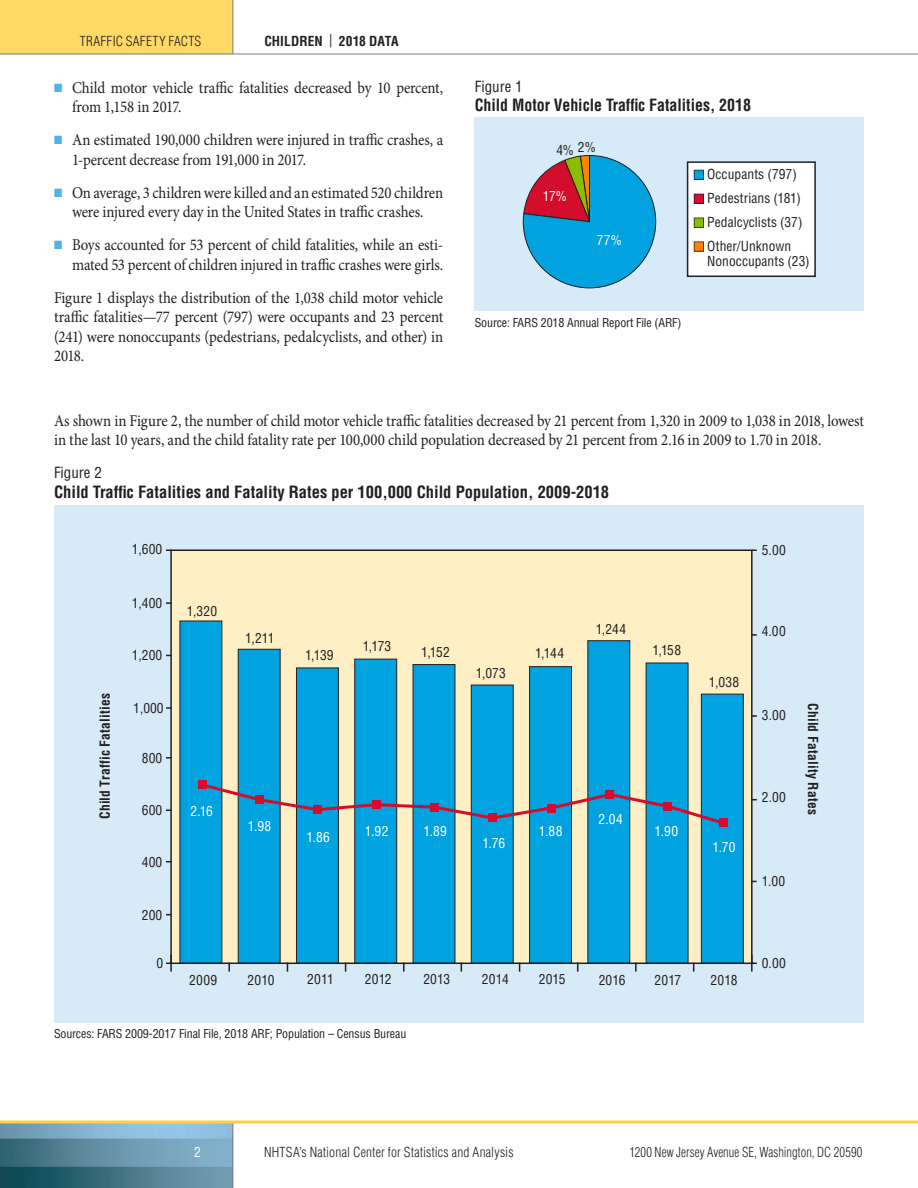
<style>
.page{position:relative;width:918px;height:1188px;background:#fff}
.page>*{position:absolute;margin:0;border:0;box-sizing:border-box;transform-origin:0 0}
.Body{font:16.5px/19.5px "Minion Pro";letter-spacing:-.005em;color:#231f20;scale:.9 1}
.Table___Figure_Title{font:700 condensed 16.5px "Helvetica LT Std";color:#231f20}
.Table___Figure_Title-2{font:700 condensed 16.5px "Helvetica LT Std";color:#231f20;scale:.96 1}
.Table___Figure_Numbe{font:condensed 15px "Helvetica LT Std";color:#231f20}
.t1{font:condensed 13.5px/24px "Helvetica LT Std";letter-spacing:.005em;color:#231f20}
.t2{font:300 condensed 13.5px "Helvetica LT Std";letter-spacing:.01em;color:#231f20}
.t3{font:700 condensed 13.5px "Helvetica LT Std";letter-spacing:.015em;color:#231f20}
.t4{font:condensed 13.5px "Helvetica LT Std";letter-spacing:.02em;color:#fff}
.t5{font:300 condensed 13.5px "Helvetica LT Std";letter-spacing:.01em;color:#231f20;scale:.93 1}
.Table___Figure_Foote{font:condensed 12px "Helvetica LT Std";letter-spacing:-.01em;color:#231f20}
.s1{font-weight:400}
.s2{color:#53b3e8}
</style>
<div class="page">
<div style="left:0;top:0;width:233px;height:54px;background:#ffd965"></div>
<img style="left:0;top:1124px;width:232px;height:64px">
<hr style="left:232px;top:1122px;width:1px;height:66px;background:#76787b">
<hr style="left:232px;top:0;width:1px;height:54px;background:#76787b">
<svg style="left:0;top:1120px;width:918px;height:4px;background:#fbd96d"></svg>
<hr style="left:0;top:54px;width:918px;height:1px;background:#76787b">
<div style="left:475px;top:118px;width:389px;height:193px;background:#d7eaf7"></div>
<svg style="left:523px;top:155px;width:133px;height:133px"></svg>
<div style="left:688px;top:162px;width:127px;height:114px;background:#fff"></div>
<div style="left:687px;top:161px;width:129px;height:116px;border:2px solid #231f20"></div>
<svg style="left:694px;top:218px;width:10px;height:10px"></svg>
<svg style="left:694px;top:194px;width:10px;height:10px"></svg>
<svg style="left:694px;top:241px;width:10px;height:11px"></svg>
<svg style="left:694px;top:170px;width:10px;height:10px"></svg>
<div style="left:54px;top:505px;width:810px;height:518px;background:#d7eaf7"></div>
<div style="left:171px;top:550px;width:581px;height:413px;background:#feefc5"></div>
<div style="left:180px;top:621px;width:42px;height:343px;background:#00a2df"></div>
<div style="left:238px;top:649px;width:43px;height:315px;background:#00a2df;border:1px solid #231f20"></div>
<div style="left:296px;top:668px;width:43px;height:296px;background:#00a2df;border:1px solid #231f20"></div>
<div style="left:354px;top:659px;width:43px;height:305px;background:#00a2df;border:1px solid #231f20"></div>
<div style="left:413px;top:664px;width:42px;height:300px;background:#00a2df"></div>
<div style="left:471px;top:685px;width:43px;height:279px;background:#00a2df;border:1px solid #231f20"></div>
<div style="left:529px;top:666px;width:43px;height:298px;background:#00a2df;border:1px solid #231f20"></div>
<div style="left:587px;top:640px;width:43px;height:324px;background:#00a2df;border:1px solid #231f20"></div>
<div style="left:646px;top:663px;width:42px;height:301px;background:#00a2df"></div>
<div style="left:701px;top:694px;width:43px;height:270px;background:#00a2df;border:1px solid #231f20"></div>
<svg style="left:207px;top:781px;width:512px;height:46px"></svg>
<div style="left:198px;top:780px;width:9px;height:9px;background:#d30d2b"></div>
<div style="left:255px;top:795px;width:9px;height:9px;background:#d30d2b"></div>
<div style="left:313px;top:805px;width:9px;height:9px;background:#d30d2b"></div>
<div style="left:372px;top:800px;width:8px;height:9px;background:#d30d2b"></div>
<div style="left:430px;top:803px;width:9px;height:9px;background:#d30d2b"></div>
<div style="left:489px;top:813px;width:8px;height:9px;background:#d30d2b"></div>
<div style="left:547px;top:804px;width:8px;height:8px;background:#d30d2b"></div>
<div style="left:605px;top:790px;width:9px;height:9px;background:#d30d2b"></div>
<div style="left:664px;top:802px;width:8px;height:9px;background:#d30d2b"></div>
<div style="left:719px;top:818px;width:8px;height:9px;background:#d30d2b"></div>
<svg style="left:167px;top:962px;width:5px;height:9px"></svg>
<svg style="left:228px;top:964px;width:2px;height:7px"></svg>
<svg style="left:635px;top:964px;width:2px;height:7px"></svg>
<svg style="left:751px;top:962px;width:5px;height:9px"></svg>
<div style="left:170px;top:550px;width:583px;height:414px;border:2px solid #231f20"></div>
<p class="t2" style="left:80px;top:32px;width:123px">TRAFFIC SAFETY FACTS</p>
<p class="t3" style="left:264px;top:32px;width:136px">CHILDREN <span class="s1">|</span> 2018 DATA</p>
<p class="Body" style="left:72px;top:78px;width:414px;text-indent:-18px"><span class="s2">■</span> Child motor vehicle traffic fatalities decreased by 10 percent, from 1,158 in 2017.</p>
<p class="Body" style="left:72px;top:131px;width:414px;text-indent:-18px"><span class="s2">■</span> An estimated 190,000 children were injured in traffic crashes, a<br>1-percent decrease from 191,000 in 2017.</p>
<p class="Body" style="left:54px;top:183px;width:434px;text-align:center"><span class="s2">■</span> On average, 3 children were killed and an estimated 520 children were injured every day in the United States in traffic crashes.</p>
<p class="Body" style="left:54px;top:236px;width:434px;text-align:right"><span class="s2">■</span> Boys accounted for 53 percent of child fatalities, while an esti&shy;mated 53 percent of children injured in traffic crashes were girls.</p>
<p class="Body" style="left:54px;top:288px;width:434px;text-align:justify">Figure 1 displays the distribution of the 1,038 child motor vehicle traffic fatalities—77 percent (797) were occupants and 23 percent (241) were nonoccupants (pedestrians, pedalcyclists, and other) in 2018.</p>
<h3 class="Table___Figure_Numbe" style="left:475px;top:77px;width:49px">Figure 1</h3>
<h4 class="Table___Figure_Title-2" style="left:475px;top:95px;width:289px">Child Motor Vehicle Traffic Fatalities, 2018</h4>
<p class="t1" style="left:556px;top:136px;width:41px">4% 2%</p>
<p class="t4" style="left:543px;top:188px;width:26px">17%</p>
<p class="t4" style="left:597px;top:232px;width:27px">77%</p>
<p class="Table___Figure_Foote" style="left:475px;top:315px;width:208px">Source: FARS 2018 Annual Report File (ARF)</p>
<p class="t1" style="left:707px;top:162px;width:97px">Occupants (797)<br>Pedestrians (181)<br>Pedalcyclists (37)<br>Other/Unknown</p>
<p class="t1" style="left:707px;top:249px;width:104px">Nonoccupants (23)</p>
<p class="Body" style="left:54px;top:411px;width:902px">As shown in Figure 2, the number of child motor vehicle traffic fatalities decreased by 21 percent from 1,320 in 2009 to 1,038 in 2018, lowest in the last 10 years, and the child fatality rate per 100,000 child population decreased by 21 percent from 2.16 in 2009 to 1.70 in 2018.</p>
<h3 class="Table___Figure_Numbe" style="left:54px;top:464px;width:49px">Figure 2</h3>
<h4 class="Table___Figure_Title" style="left:54px;top:482px;width:557px">Child Traffic Fatalities and Fatality Rates per 100,000 Child Population, 2009-2018</h4>
<p class="t1" style="left:132px;top:537px;width:32px">1,600</p>
<p class="t1" style="left:132px;top:591px;width:32px">1,400</p>
<p class="t1" style="left:132px;top:643px;width:32px">1,200</p>
<p class="t1" style="left:187px;top:599px;width:32px">1,320</p>
<p class="t1" style="left:245px;top:626px;width:31px">1,211</p>
<p class="t1" style="left:305px;top:643px;width:30px">1,139</p>
<p class="t1" style="left:363px;top:634px;width:30px">1,173</p>
<p class="t1" style="left:421px;top:640px;width:30px">1,152</p>
<p class="t1" style="left:476px;top:661px;width:32px">1,073</p>
<p class="t1" style="left:535px;top:641px;width:30px">1,144</p>
<p class="t1" style="left:596px;top:617px;width:32px">1,244</p>
<p class="t1" style="left:652px;top:638px;width:30px">1,158</p>
<p class="t1" style="left:762px;top:538px;width:26px">5.00</p>
<p class="t1" style="left:709px;top:670px;width:32px">1,038</p>
<p class="t1" style="left:762px;top:619px;width:25px">4.00</p>
<p class="t3" style="left:96px;top:819px;width:128px;rotate:-90deg">Child Traffic Fatalities</p>
<p class="t3" style="left:822px;top:703px;width:113px;rotate:90deg">Child Fatality Rates</p>
<p class="t1" style="left:133px;top:696px;width:32px">1,000</p>
<p class="t1" style="left:762px;top:703px;width:26px">3.00</p>
<p class="t1" style="left:142px;top:746px;width:22px">800</p>
<p class="t1" style="left:762px;top:785px;width:26px">2.00</p>
<p class="t1" style="left:142px;top:798px;width:22px">600</p>
<p class="t4" style="left:191px;top:802px;width:24px">2.16</p>
<p class="t4" style="left:599px;top:811px;width:26px">2.04</p>
<p class="t4" style="left:248px;top:817px;width:25px">1.98</p>
<p class="t4" style="left:365px;top:822px;width:25px">1.92</p>
<p class="t4" style="left:424px;top:823px;width:25px">1.89</p>
<p class="t4" style="left:539px;top:822px;width:25px">1.88</p>
<p class="t4" style="left:655px;top:822px;width:25px">1.90</p>
<p class="t4" style="left:306px;top:829px;width:25px">1.86</p>
<p class="t4" style="left:482px;top:835px;width:24px">1.76</p>
<p class="t4" style="left:713px;top:839px;width:24px">1.70</p>
<p class="t1" style="left:142px;top:850px;width:22px">400</p>
<p class="t1" style="left:142px;top:903px;width:22px">200</p>
<p class="t1" style="left:156px;top:951px;width:8px">0</p>
<p class="t1" style="left:189px;top:968px;width:29px">2009</p>
<p class="t1" style="left:248px;top:968px;width:28px">2010</p>
<p class="t1" style="left:307px;top:967px;width:28px">2011</p>
<p class="t1" style="left:365px;top:967px;width:28px">2012</p>
<p class="t1" style="left:423px;top:967px;width:28px">2013</p>
<p class="t1" style="left:482px;top:967px;width:28px">2014</p>
<p class="t1" style="left:539px;top:967px;width:28px">2015</p>
<p class="t1" style="left:599px;top:968px;width:28px">2016</p>
<p class="t1" style="left:655px;top:968px;width:28px">2017</p>
<p class="t1" style="left:711px;top:968px;width:28px">2018</p>
<p class="Table___Figure_Foote" style="left:54px;top:1026px;width:354px">Sources: FARS 2009-2017 Final File, 2018 ARF; Population – Census Bureau</p>
<p class="t1" style="left:762px;top:869px;width:25px">1.00</p>
<p class="t1" style="left:762px;top:951px;width:26px">0.00</p>
<p class="t4" style="left:194px;top:1144px;width:8px">2</p>
<p class="t2" style="left:264px;top:1144px;width:251px">NHTSA’s National Center for Statistics and Analysis</p>
<p class="t5" style="left:630px;top:1144px;width:252px">1200 New Jersey Avenue SE, Washington, DC 20590</p>
</div>
